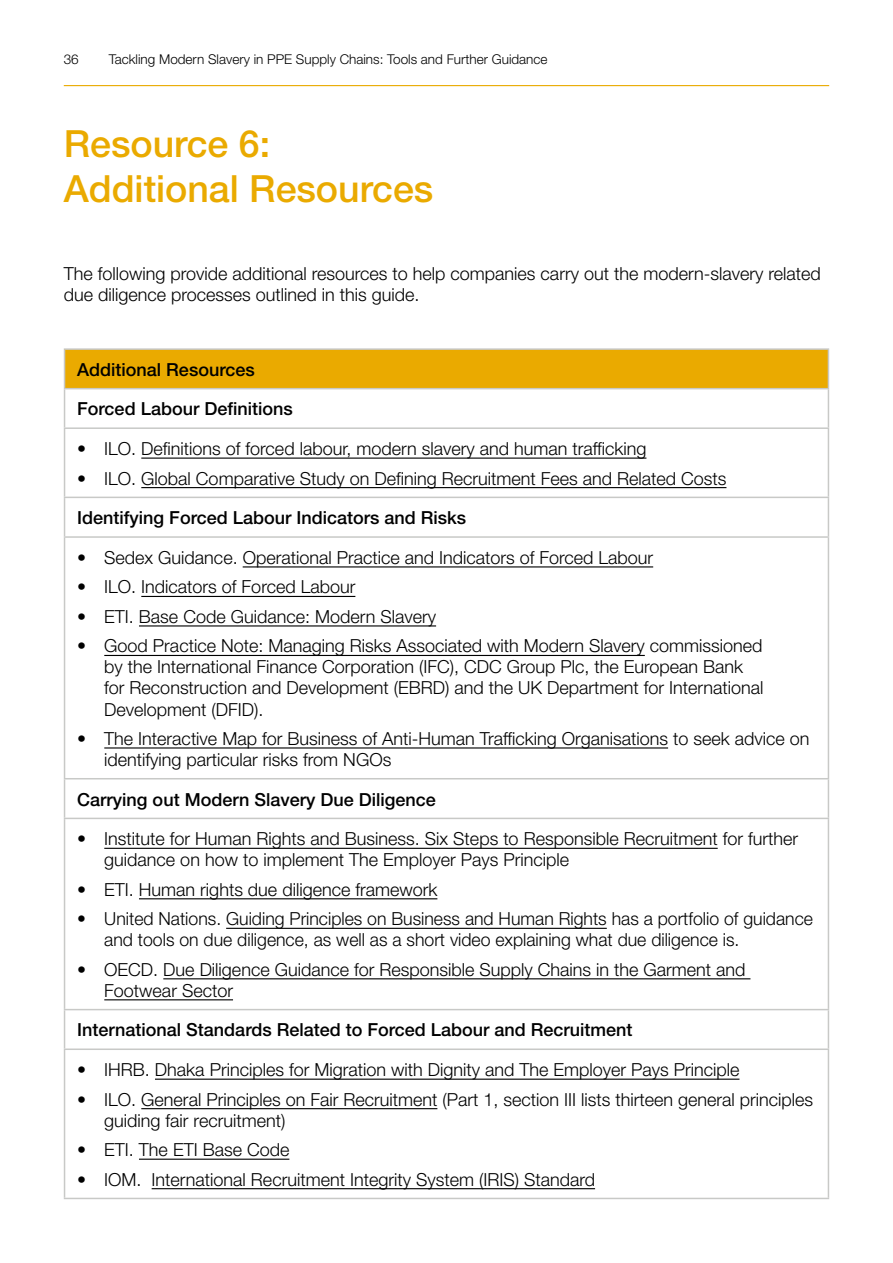
<style>
.page{position:relative;width:893px;height:1263px;background:#fff}
.page>*{position:absolute;margin:0;border:0;box-sizing:border-box;transform-origin:0 0}
.t1{font:500 37.5px/45px "Helvetica Neue";color:#eaaa00}
.t2{font:300 18px/21px "Helvetica Neue";color:#000}
.t3{font:500 18px "Helvetica Neue";color:#000}
.t4{font:300 13.5px "Helvetica Neue";color:#000}
</style>
<div class="page">
<hr style="left:64px;top:85px;width:765px;height:1px;background:#eaaa00">
<div style="left:65px;top:349px;width:763px;height:40px;background:#eaaa00"></div>
<hr style="left:64px;top:389px;width:1px;height:38px;background:#c8c9c7">
<hr style="left:828px;top:389px;width:1px;height:38px;background:#c8c9c7">
<hr style="left:64px;top:1198px;width:765px;height:1px;background:#c8c9c7">
<hr style="left:64px;top:427px;width:765px;height:2px;background:#c8c9c7">
<hr style="left:64px;top:429px;width:1px;height:68px;background:#c8c9c7">
<hr style="left:828px;top:429px;width:1px;height:68px;background:#c8c9c7">
<hr style="left:64px;top:497px;width:765px;height:1px;background:#c8c9c7">
<hr style="left:64px;top:498px;width:1px;height:38px;background:#c8c9c7">
<hr style="left:828px;top:498px;width:1px;height:38px;background:#c8c9c7">
<hr style="left:64px;top:536px;width:765px;height:2px;background:#c8c9c7">
<hr style="left:64px;top:538px;width:1px;height:240px;background:#c8c9c7">
<hr style="left:828px;top:538px;width:1px;height:240px;background:#c8c9c7">
<hr style="left:64px;top:778px;width:765px;height:1px;background:#c8c9c7">
<hr style="left:64px;top:779px;width:1px;height:39px;background:#c8c9c7">
<hr style="left:828px;top:779px;width:1px;height:39px;background:#c8c9c7">
<hr style="left:64px;top:818px;width:765px;height:1px;background:#c8c9c7">
<hr style="left:64px;top:819px;width:1px;height:190px;background:#c8c9c7">
<hr style="left:828px;top:819px;width:1px;height:190px;background:#c8c9c7">
<hr style="left:64px;top:1009px;width:765px;height:1px;background:#c8c9c7">
<hr style="left:64px;top:1010px;width:1px;height:38px;background:#c8c9c7">
<hr style="left:828px;top:1010px;width:1px;height:38px;background:#c8c9c7">
<hr style="left:64px;top:1048px;width:765px;height:2px;background:#c8c9c7">
<hr style="left:64px;top:1050px;width:1px;height:148px;background:#c8c9c7">
<hr style="left:828px;top:1050px;width:1px;height:148px;background:#c8c9c7">
<hr style="left:64px;top:348px;width:765px;height:2px;background:#c8c9c7">
<hr style="left:64px;top:350px;width:1px;height:38px;background:#c8c9c7">
<hr style="left:828px;top:350px;width:1px;height:38px;background:#c8c9c7">
<hr style="left:64px;top:388px;width:765px;height:1px;background:#c8c9c7">
<hr style="left:141px;top:457px;width:505px;height:2px;background:#000">
<hr style="left:141px;top:487px;width:585px;height:1px;background:#000">
<hr style="left:243px;top:566px;width:410px;height:1px;background:#000">
<hr style="left:141px;top:596px;width:214px;height:1px;background:#000">
<hr style="left:139px;top:625px;width:297px;height:1px;background:#000">
<hr style="left:104px;top:655px;width:541px;height:1px;background:#000">
<hr style="left:104px;top:747px;width:564px;height:1px;background:#000">
<hr style="left:104px;top:848px;width:614px;height:1px;background:#000">
<hr style="left:139px;top:898px;width:298px;height:1px;background:#000">
<hr style="left:226px;top:928px;width:381px;height:1px;background:#000">
<hr style="left:163px;top:978px;width:587px;height:1px;background:#000">
<hr style="left:104px;top:999px;width:129px;height:1px;background:#000">
<hr style="left:155px;top:1078px;width:584px;height:2px;background:#000">
<hr style="left:141px;top:1108px;width:296px;height:1px;background:#000">
<hr style="left:139px;top:1158px;width:150px;height:2px;background:#000">
<hr style="left:152px;top:1188px;width:443px;height:1px;background:#000">
<p class="t4" style="left:64px;top:51px;width:17px">36</p>
<p class="t4" style="left:109px;top:51px;width:440px">Tackling Modern Slavery in PPE Supply Chains: Tools and Further Guidance</p>
<p class="t1" style="left:64px;top:121px;width:371px">Resource 6:<br>Additional Resources</p>
<p class="t2" style="left:64px;top:262px;width:758px">The following provide additional resources to help companies carry out the modern-slavery related due diligence processes outlined in this guide.</p>
<p class="t3" style="left:77px;top:359px;width:179px">Additional Resources</p>
<p class="t3" style="left:77px;top:398px;width:217px">Forced Labour Definitions</p>
<p class="t2" style="left:77px;top:438px;width:571px">• ILO. Definitions of forced labour, modern slavery and human trafficking</p>
<p class="t2" style="left:77px;top:467px;width:651px">• ILO. Global Comparative Study on Defining Recruitment Fees and Related Costs</p>
<p class="t3" style="left:77px;top:507px;width:390px">Identifying Forced Labour Indicators and Risks</p>
<p class="t2" style="left:77px;top:547px;width:577px">• Sedex Guidance. Operational Practice and Indicators of Forced Labour</p>
<p class="t2" style="left:77px;top:576px;width:280px">• ILO. Indicators of Forced Labour</p>
<p class="t2" style="left:77px;top:606px;width:360px">• ETI. Base Code Guidance: Modern Slavery</p>
<p class="t2" style="left:104px;top:635px;width:661px;text-indent:-27px">• Good Practice Note: Managing Risks Associated with Modern Slavery commissioned by the International Finance Corporation (IFC), CDC Group Plc, the European Bank for Reconstruction and Development (EBRD) and the UK Department for International Development (DFID).</p>
<p class="t2" style="left:104px;top:728px;width:707px;text-indent:-27px">• The Interactive Map for Business of Anti-Human Trafficking Organisations to seek advice on identifying particular risks from NGOs</p>
<p class="t3" style="left:77px;top:788px;width:360px">Carrying out Modern Slavery Due Diligence</p>
<p class="t2" style="left:104px;top:828px;width:695px;text-indent:-27px">• Institute for Human Rights and Business. Six Steps to Responsible Recruitment for further guidance on how to implement The Employer Pays Principle</p>
<p class="t2" style="left:77px;top:878px;width:362px">• ETI. Human rights due diligence framework</p>
<p class="t2" style="left:104px;top:908px;width:710px;text-indent:-27px">• United Nations. Guiding Principles on Business and Human Rights has a portfolio of guidance and tools on due diligence, as well as a short video explaining what due diligence is.</p>
<p class="t2" style="left:104px;top:958px;width:643px;text-indent:-27px">• OECD. Due Diligence Guidance for Responsible Supply Chains in the Garment and<br>Footwear Sector</p>
<p class="t3" style="left:77px;top:1019px;width:557px">International Standards Related to Forced Labour and Recruitment</p>
<p class="t2" style="left:77px;top:1059px;width:664px">• IHRB. Dhaka Principles for Migration with Dignity and The Employer Pays Principle</p>
<p class="t2" style="left:104px;top:1088px;width:710px;text-indent:-27px">• ILO. General Principles on Fair Recruitment (Part 1, section III lists thirteen general principles guiding fair recruitment)</p>
<p class="t2" style="left:77px;top:1139px;width:214px">• ETI. The ETI Base Code</p>
<p class="t2" style="left:77px;top:1168px;width:519px">• IOM. International Recruitment Integrity System (IRIS) Standard</p>
</div>
